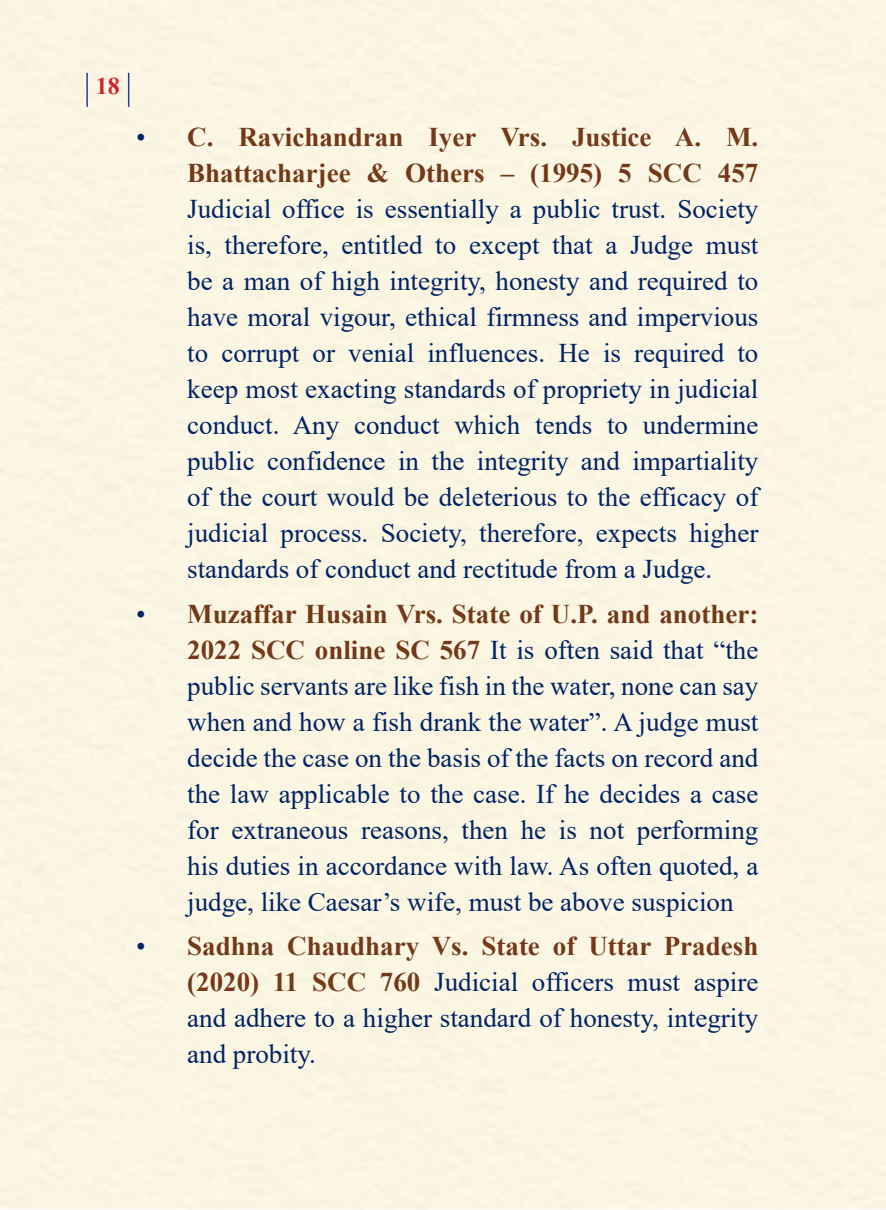
<style>
.page{position:relative;width:886px;height:1210px;background:#fff}
.page>*{position:absolute;margin:0;border:0;box-sizing:border-box;transform-origin:0 0}
.t1{font:27px/36px "Times New Roman";color:#002365;text-align:justify}
.t2{font:700 27px/36px "Times New Roman";color:#733919;text-align:right}
.t3{font:700 24px "Times New Roman";color:#d2232a}
.s1{font-weight:400;color:#002365}
.s2{font-weight:700;color:#733919}
</style>
<div class="page">
<div style="left:0;top:0;width:886px;height:1208px;background:#fbf6e2"></div>
<hr style="left:86px;top:73px;width:2px;height:34px;background:#25408f">
<hr style="left:128px;top:73px;width:1px;height:34px;background:#25408f">
<p class="t3" style="left:96px;top:69px;width:26px">18</p>
<p class="t2" style="left:136px;top:118px;width:624px"><span class="s1">•</span> C. Ravichandran Iyer Vrs. Justice A. M.<br>Bhattacharjee &amp; Others – (1995) 5 SCC 457</p>
<p class="t1" style="left:187px;top:190px;width:573px">Judicial office is essentially a public trust. Society is, therefore, entitled to except that a Judge must be a man of high integrity, honesty and required to have moral vigour, ethical firmness and impervious to corrupt or venial influences. He is required to keep most exacting standards of propriety in judicial conduct. Any conduct which tends to undermine public confidence in the integrity and impartiality of the court would be deleterious to the efficacy of judicial process. Society, therefore, expects higher standards of conduct and rectitude from a Judge.</p>
<p class="t1" style="left:187px;top:595px;width:573px;text-indent:-51px">• <span class="s2">Muzaffar Husain Vrs. State of U.P. and another:<br>2022 SCC online SC 567</span> It is often said that “the public servants are like fish in the water, none can say when and how a fish drank the water”. A judge must decide the case on the basis of the facts on record and the law applicable to the case. If he decides a case for extraneous reasons, then he is not performing his duties in accordance with law. As often quoted, a judge, like Caesar’s wife, must be above suspicion</p>
<p class="t1" style="left:187px;top:927px;width:573px;text-indent:-51px">• <span class="s2">Sadhna Chaudhary Vs. State of Uttar Pradesh (2020) 11 SCC 760</span> Judicial officers must aspire and adhere to a higher standard of honesty, integrity and probity.</p>
</div>
